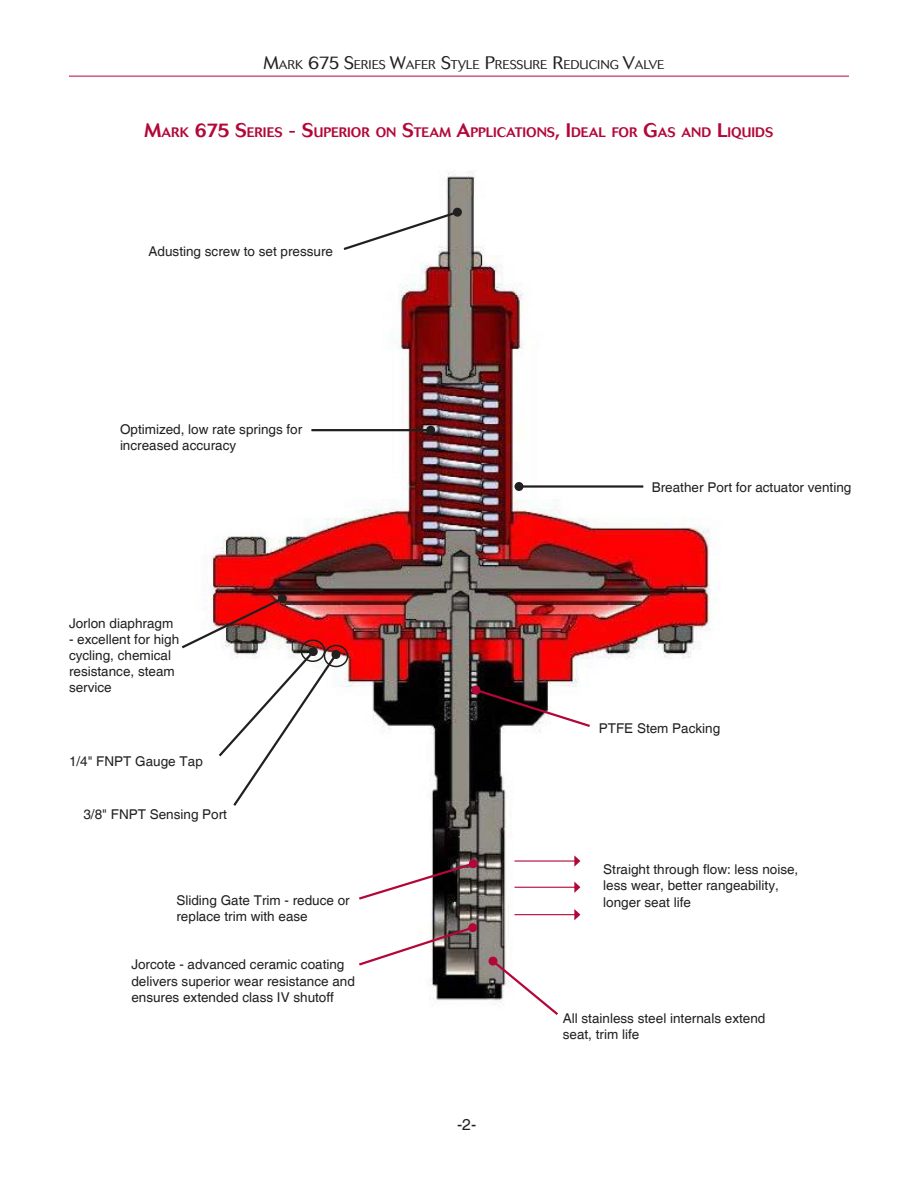
<style>
.page{position:relative;width:918px;height:1188px;background:#fff}
.page>*{position:absolute;margin:0;border:0;box-sizing:border-box;transform-origin:0 0}
.t1{font:15.75px "Helvetica";color:#221f1f}
.t2{font:500 13.65px "Cosmos BQ";color:#b30738}
.t3{font:13.5px/16.2px "Helvetica";color:#221f1f}
.t4{font:300 12.6px "Cosmos BQ";color:#221f1f}
.s1{font-size:18px}
.s2{font-size:19.5px}
</style>
<div class="page">
<hr style="left:69px;top:76px;width:780px;height:1px;background:#b30738">
<img style="left:211px;top:171px;width:509px;height:830px">
<hr style="left:311px;top:429px;width:120px;height:2px;background:#221f1f">
<div style="left:426px;top:426px;width:9px;height:9px;background:#221f1f;border-radius:50%"></div>
<svg style="left:471px;top:685px;width:121px;height:44px"></svg>
<svg style="left:356px;top:923px;width:122px;height:44px"></svg>
<svg style="left:488px;top:956px;width:73px;height:59px"></svg>
<svg style="left:356px;top:859px;width:122px;height:42px"></svg>
<hr style="left:515px;top:860px;width:60px;height:2px;background:#b30738">
<svg style="left:574px;top:855px;width:6px;height:12px"></svg>
<svg style="left:341px;top:207px;width:121px;height:45px"></svg>
<hr style="left:519px;top:485px;width:124px;height:3px;background:#221f1f">
<div style="left:515px;top:482px;width:9px;height:9px;background:#221f1f;border-radius:50%"></div>
<div style="left:324px;top:645px;width:24px;height:22px;border:2px solid #221f1f;border-radius:50%"></div>
<hr style="left:515px;top:887px;width:60px;height:1px;background:#b30738">
<svg style="left:574px;top:882px;width:6px;height:11px"></svg>
<hr style="left:515px;top:914px;width:60px;height:1px;background:#b30738">
<svg style="left:574px;top:909px;width:6px;height:11px"></svg>
<svg style="left:181px;top:593px;width:160px;height:215px"></svg>
<div style="left:301px;top:640px;width:24px;height:22px;border:2px solid #221f1f;border-radius:50%"></div>
<p class="t4" style="left:264px;top:60px;width:402px"><span class="s1">M</span>ARK <span class="s1">675 S</span>ERIES <span class="s1">W</span>AFER <span class="s1">S</span>TYLE <span class="s1">P</span>RESSURE <span class="s1">R</span>EDUCING <span class="s1">V</span>ALVE</p>
<p class="t2" style="left:144px;top:127px;width:631px"><span class="s2">M</span>ARK <span class="s2">675 S</span>ERIES <span class="s2">- S</span>UPERIOR ON <span class="s2">S</span>TEAM <span class="s2">A</span>PPLICATIONS<span class="s2">, I</span>DEAL FOR <span class="s2">G</span>AS AND <span class="s2">L</span>IQUIDS</p>
<p class="t3" style="left:149px;top:245px;width:186px">Adusting screw to set pressure</p>
<p class="t3" style="left:120px;top:422px;width:184px">Optimized, low rate springs for increased accuracy</p>
<p class="t3" style="left:69px;top:616px;width:106px">Jorlon diaphragm</p>
<p class="t3" style="left:69px;top:632px;width:112px">- excellent for high cycling, chemical resistance, steam service</p>
<p class="t3" style="left:69px;top:755px;width:135px">1/4" FNPT Gauge Tap</p>
<p class="t3" style="left:83px;top:807px;width:145px">3/8" FNPT Sensing Port</p>
<p class="t3" style="left:176px;top:893px;width:175px">Sliding Gate Trim - reduce or replace trim with ease</p>
<p class="t3" style="left:131px;top:958px;width:225px">Jorcote - advanced ceramic coating delivers superior wear resistance and ensures extended class IV shutoff</p>
<p class="t3" style="left:652px;top:480px;width:201px">Breather Port for actuator venting</p>
<p class="t1" style="left:457px;top:1119px;width:21px">-2-</p>
<p class="t3" style="left:599px;top:722px;width:123px">PTFE Stem Packing</p>
<p class="t3" style="left:603px;top:862px;width:197px">Straight through flow: less noise, less wear, better rangeability, longer seat life</p>
<p class="t3" style="left:563px;top:1012px;width:204px">All stainless steel internals extend seat, trim life</p>
</div>
